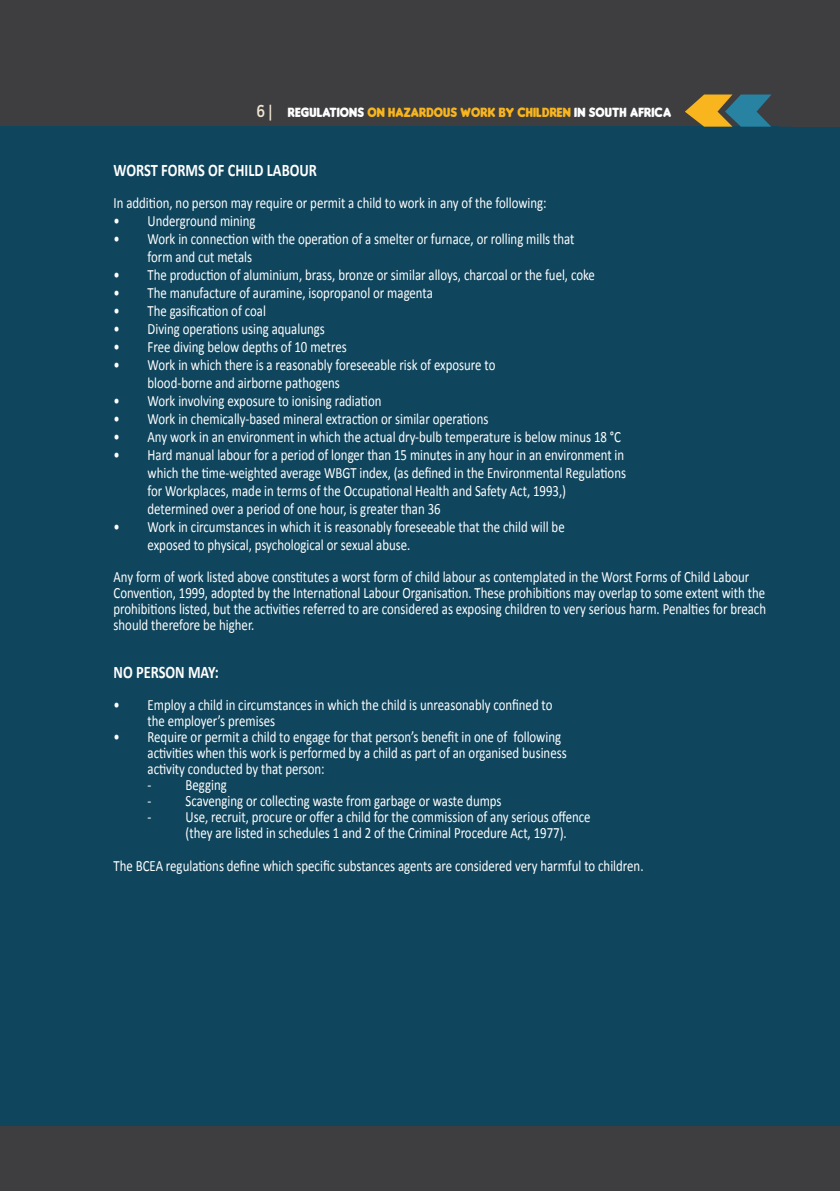
<style>
.page{position:relative;width:840px;height:1191px;background:#fff}
.page>*{position:absolute;margin:0;border:0;box-sizing:border-box;transform-origin:0 0}
.t1{font:700 17.6px "Calibri";color:#fff;scale:.82 1}
.t2{font:15.6px/16px "Calibri";color:#fff;scale:.82 1}
.t3{font:14px "Insaniburger with Cheese";letter-spacing:.01em;color:#f9b51d;scale:.9 1}
.s1{font-family:"Oceania";font-weight:500;font-size:16px;color:#efe5d1}
.s2{color:#fff}
</style>
<div class="page">
<div style="left:0;top:0;width:839px;height:1191px;background:#3e3d40"></div>
<div style="left:0;top:127px;width:839px;height:998px;background:#10465d"></div>
<svg style="left:684px;top:94px;width:108px;height:33px"></svg>
<hr style="left:839px;top:0;width:1px;height:1191px;background:#3e3d40">
<hr style="left:839px;top:127px;width:1px;height:998px;background:#10465d">
<p class="t3" style="left:256px;top:104px;width:462px"><span class="s1">6 |</span> <span class="s2">REGULATIONS</span> ON HAZARDOUS WORK BY CHILDREN <span class="s2">IN SOUTH AFRICA</span></p>
<p class="t1" style="left:113px;top:159px;width:249px">WORST FORMS OF CHILD LABOUR</p>
<p class="t2" style="left:113px;top:194px;width:529px">In addition, no person may require or permit a child to work in any of the following:</p>
<p class="t2" style="left:113px;top:212px;width:175px">• Underground mining</p>
<p class="t2" style="left:147px;top:229px;width:522px;line-height:18px;text-indent:-34px">• Work in connection with the operation of a smelter or furnace, or rolling mills that form and cut metals</p>
<p class="t2" style="left:113px;top:266px;width:588px">• The production of aluminium, brass, bronze or similar alloys, charcoal or the fuel, coke</p>
<p class="t2" style="left:113px;top:284px;width:390px">• The manufacture of auramine, isopropanol or magenta</p>
<p class="t2" style="left:113px;top:302px;width:187px">• The gasification of coal</p>
<p class="t2" style="left:113px;top:320px;width:259px">• Diving operations using aqualungs</p>
<p class="t2" style="left:113px;top:338px;width:286px">• Free diving below depths of 10 metres</p>
<p class="t2" style="left:147px;top:355px;width:425px;line-height:18px;text-indent:-34px">• Work in which there is a reasonably foreseeable risk of exposure to blood-borne and airborne pathogens</p>
<p class="t2" style="left:113px;top:392px;width:328px">• Work involving exposure to ionising radiation</p>
<p class="t2" style="left:113px;top:410px;width:458px">• Work in chemically-based mineral extraction or similar operations</p>
<p class="t2" style="left:113px;top:428px;width:620px">• Any work in an environment in which the actual dry-bulb temperature is below minus 18 °C</p>
<p class="t2" style="left:147px;top:445px;width:584px;line-height:18px;text-indent:-34px">• Hard manual labour for a period of longer than 15 minutes in any hour in an environment in which the time-weighted average WBGT index, (as defined in the Environmental Regulations for Workplaces, made in terms of the Occupational Health and Safety Act, 1993,) determined over a period of one hour, is greater than 36</p>
<p class="t2" style="left:147px;top:517px;width:510px;line-height:18px;text-indent:-34px">• Work in circumstances in which it is reasonably foreseeable that the child will be exposed to physical, psychological or sexual abuse.</p>
<p class="t2" style="left:113px;top:568px;width:796px">Any form of work listed above constitutes a worst form of child labour as contemplated in the Worst Forms of Child Labour Convention, 1999, adopted by the International Labour Organisation. These prohibitions may overlap to some extent with the prohibitions listed, but the activities referred to are considered as exposing children to very serious harm. Penalties for breach should therefore be higher.</p>
<p class="t1" style="left:113px;top:661px;width:130px">NO PERSON MAY:</p>
<p class="t2" style="left:147px;top:696px;width:495px;text-indent:-34px">• Employ a child in circumstances in which the child is unreasonably confined to the employer’s premises</p>
<p class="t2" style="left:147px;top:728px;width:512px;text-indent:-34px">• Require or permit a child to engage for that person’s benefit in one of following activities when this work is performed by a child as part of an organised business activity conducted by that person:</p>
<p class="t2" style="left:147px;top:776px;width:98px">- Begging</p>
<p class="t2" style="left:147px;top:792px;width:433px">- Scavenging or collecting waste from garbage or waste dumps</p>
<p class="t2" style="left:185px;top:808px;width:495px;text-indent:-38px">- Use, recruit, procure or offer a child for the commission of any serious offence (they are listed in schedules 1 and 2 of the Criminal Procedure Act, 1977).</p>
<p class="t2" style="left:113px;top:856px;width:647px">The BCEA regulations define which specific substances agents are considered very harmful to children.</p>
</div>
